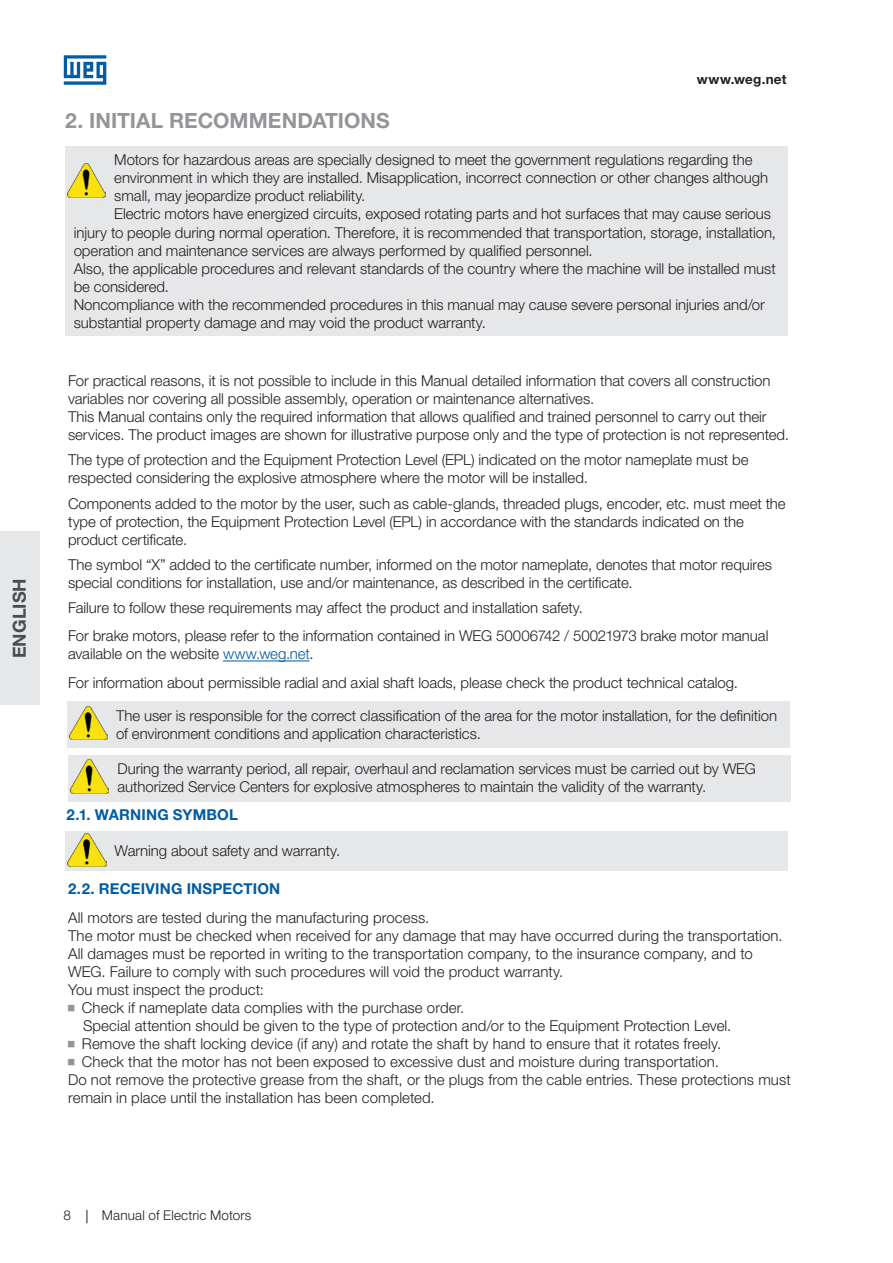
<style>
.page{position:relative;width:893px;height:1263px;background:#fff}
.page>*{position:absolute;margin:0;border:0;box-sizing:border-box;transform-origin:0 0}
._05___Headline_HN45{font:700 21px "Helvetica Neue LT Pro";color:#939598}
.t1{font:700 18px "Helvetica Neue LT Pro";letter-spacing:.005em;color:#4b4c4d}
.t2{font:300 15px/18px "Helvetica Neue LT Pro";letter-spacing:-.005em;color:#231f20}
._08___Subheadline_BL{font:700 15px "Helvetica Neue LT Pro";letter-spacing:.01em;color:#015ca3}
.t3{font:300 13.5px "Helvetica Neue LT Pro";letter-spacing:.01em;color:#231f20}
.t4{font:700 13.5px "Helvetica Neue LT Pro";letter-spacing:.02em;color:#231f20}
.s1{color:#015ca3}
</style>
<div class="page">
<svg style="left:87px;top:1210px;width:1px;height:13px"></svg>
<div style="left:0;top:531px;width:39px;height:174px;background:#e6e7e9"></div>
<svg style="left:64px;top:55px;width:42px;height:30px"></svg>
<hr style="left:223px;top:660px;width:86px;height:1px;background:#015ca3">
<div style="left:67px;top:701px;width:722px;height:47px;background:#e6e7e9"></div>
<img style="left:69px;top:706px;width:39px;height:34px">
<div style="left:68px;top:755px;width:723px;height:47px;background:#e6e7e9"></div>
<img style="left:70px;top:759px;width:39px;height:35px">
<div style="left:65px;top:831px;width:723px;height:39px;background:#e6e7e9"></div>
<img style="left:67px;top:833px;width:39px;height:34px">
<div style="left:65px;top:146px;width:723px;height:190px;background:#e6e7e9"></div>
<img style="left:67px;top:163px;width:39px;height:34px">
<p class="t1" style="left:8px;top:658px;width:82px;rotate:-90deg">ENGLISH</p>
<p class="t4" style="left:697px;top:71px;width:91px">www.weg.net</p>
<p class="_05___Headline_HN45" style="left:65px;top:107px;width:326px">2. INITIAL RECOMMENDATIONS</p>
<p class="t2" style="left:114px;top:151px;width:655px">Motors for hazardous areas are specially designed to meet the government regulations regarding the environment in which they are installed. Misapplication, incorrect connection or other changes although small, may jeopardize product reliability.</p>
<p class="t2" style="left:74px;top:205px;width:704px;text-indent:41px">Electric motors have energized circuits, exposed rotating parts and hot surfaces that may cause serious injury to people during normal operation. Therefore, it is recommended that transportation, storage, installation, operation and maintenance services are always performed by qualified personnel.</p>
<p class="t2" style="left:74px;top:259px;width:704px">Also, the applicable procedures and relevant standards of the country where the machine will be installed must be considered.</p>
<p class="t2" style="left:74px;top:295px;width:693px">Noncompliance with the recommended procedures in this manual may cause severe personal injuries and/or substantial property damage and may void the product warranty.</p>
<p class="t2" style="left:68px;top:371px;width:704px">For practical reasons, it is not possible to include in this Manual detailed information that covers all construction variables nor covering all possible assembly, operation or maintenance alternatives.</p>
<p class="t2" style="left:68px;top:407px;width:722px">This Manual contains only the required information that allows qualified and trained personnel to carry out their services. The product images are shown for illustrative purpose only and the type of protection is not represented.</p>
<p class="t2" style="left:68px;top:451px;width:682px">The type of protection and the Equipment Protection Level (EPL) indicated on the motor nameplate must be respected considering the explosive atmosphere where the motor will be installed.</p>
<p class="t2" style="left:68px;top:494px;width:719px">Components added to the motor by the user, such as cable-glands, threaded plugs, encoder, etc. must meet the type of protection, the Equipment Protection Level (EPL) in accordance with the standards indicated on the product certificate.</p>
<p class="t2" style="left:68px;top:555px;width:706px">The symbol “X” added to the certificate number, informed on the motor nameplate, denotes that motor requires special conditions for installation, use and/or maintenance, as described in the certificate.</p>
<p class="t2" style="left:68px;top:598px;width:516px">Failure to follow these requirements may affect the product and installation safety.</p>
<p class="t2" style="left:68px;top:627px;width:702px">For brake motors, please refer to the information contained in WEG 50006742 / 50021973 brake motor manual available on the website <span class="s1">www.weg.net</span>.</p>
<p class="t2" style="left:68px;top:673px;width:671px">For information about permissible radial and axial shaft loads, please check the product technical catalog.</p>
<p class="t2" style="left:116px;top:706px;width:662px">The user is responsible for the correct classification of the area for the motor installation, for the definition of environment conditions and application characteristics.</p>
<p class="t2" style="left:117px;top:760px;width:640px">During the warranty period, all repair, overhaul and reclamation services must be carried out by WEG authorized Service Centers for explosive atmospheres to maintain the validity of the warranty.</p>
<p class="_08___Subheadline_BL" style="left:67px;top:805px;width:173px">2.1. WARNING SYMBOL</p>
<p class="t2" style="left:115px;top:841px;width:227px">Warning about safety and warranty.</p>
<p class="_08___Subheadline_BL" style="left:68px;top:879px;width:214px">2.2. RECEIVING INSPECTION</p>
<p class="t2" style="left:68px;top:908px;width:363px">All motors are tested during the manufacturing process.</p>
<p class="t2" style="left:68px;top:926px;width:716px">The motor must be checked when received for any damage that may have occurred during the transportation.<br>All damages must be reported in writing to the transportation company, to the insurance company, and to<br>WEG. Failure to comply with such procedures will void the product warranty.</p>
<p class="t2" style="left:68px;top:980px;width:198px">You must inspect the product:</p>
<p class="t2" style="left:82px;top:998px;width:384px">Check if nameplate data complies with the purchase order.</p>
<p class="t2" style="left:83px;top:1016px;width:650px">Special attention should be given to the type of protection and/or to the Equipment Protection Level.</p>
<p class="t2" style="left:82px;top:1034px;width:641px">Remove the shaft locking device (if any) and rotate the shaft by hand to ensure that it rotates freely.</p>
<p class="t2" style="left:82px;top:1052px;width:639px">Check that the motor has not been exposed to excessive dust and moisture during transportation.</p>
<p class="t2" style="left:68px;top:1070px;width:724px">Do not remove the protective grease from the shaft, or the plugs from the cable entries. These protections must remain in place until the installation has been completed.</p>
<p class="t3" style="left:64px;top:1207px;width:9px">8</p>
<p class="t3" style="left:102px;top:1207px;width:151px">Manual of Electric Motors</p>
</div>
